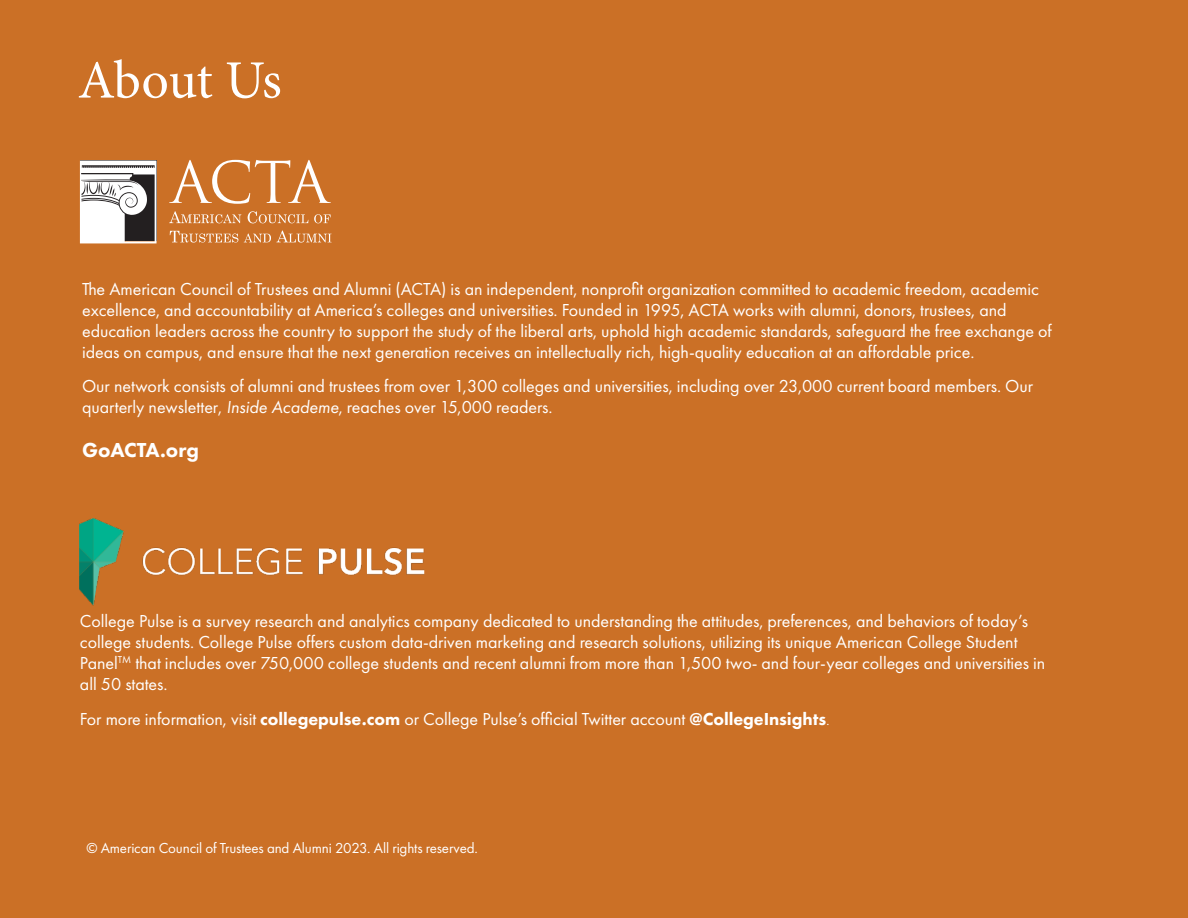
<style>
.page{position:relative;width:1188px;height:918px;background:#cb7026}
.page>*{position:absolute;margin:0;border:0;box-sizing:border-box;transform-origin:0 0}
.t1{font:54px "Minion Pro";letter-spacing:-.01em;color:#fff}
.t2{font:800 21px "Futura PT";letter-spacing:-.005em;color:#fff}
.t3{font:18px/21px "Futura PT";letter-spacing:-.005em;color:#fff}
.Footnote_Text{font:15px "Futura PT";letter-spacing:-.01em;color:#fff}
.s1{font-style:italic}
.s2{font-weight:800}
.s3{font-weight:300}
</style>
<div class="page">
<svg style="left:80px;top:161px;width:77px;height:82px;background:#bbb9b9"></svg>
<svg style="left:169px;top:160px;width:162px;height:44px"></svg>
<svg style="left:169px;top:211px;width:72px;height:12px"></svg>
<svg style="left:248px;top:211px;width:60px;height:12px"></svg>
<svg style="left:314px;top:214px;width:17px;height:9px"></svg>
<svg style="left:170px;top:231px;width:68px;height:12px"></svg>
<svg style="left:244px;top:231px;width:88px;height:12px"></svg>
<img style="left:80px;top:518px;width:344px;height:88px">
<p class="t1" style="left:78px;top:44px;width:206px">About Us</p>
<p class="t3" style="left:82px;top:278px;width:971px">The American Council of Trustees and Alumni (ACTA) is an independent, nonprofit organization committed to academic freedom, academic excellence, and accountability at America’s colleges and universities. Founded in 1995, ACTA works with alumni, donors, trustees, and education leaders across the country to support the study of the liberal arts, uphold high academic standards, safeguard the free exchange of ideas on campus, and ensure that the next generation receives an intellectually rich, high-quality education at an affordable price.</p>
<p class="t3" style="left:82px;top:375px;width:953px">Our network consists of alumni and trustees from over 1,300 colleges and universities, including over 23,000 current board members. Our quarterly newsletter, <span class="s1">Inside Academe</span>, reaches over 15,000 readers.</p>
<p class="t2" style="left:82px;top:436px;width:118px">GoACTA.org</p>
<p class="t3" style="left:80px;top:611px;width:967px">College Pulse is a survey research and analytics company dedicated to understanding the attitudes, preferences, and behaviors of today’s college students. College Pulse offers custom data-driven marketing and research solutions, utilizing its unique American College Student Panel<sup>TM</sup> that includes over 750,000 college students and recent alumni from more than 1,500 two- and four-year colleges and universities in all 50 states.</p>
<p class="t3" style="left:80px;top:708px;width:751px">For more information, visit <span class="s2">collegepulse.com</span> or College Pulse’s official Twitter account <span class="s2">@CollegeInsights</span><span class="s3">.</span></p>
<p class="Footnote_Text" style="left:86px;top:839px;width:393px">© American Council of Trustees and Alumni 2023. All rights reserved.</p>
</div>
